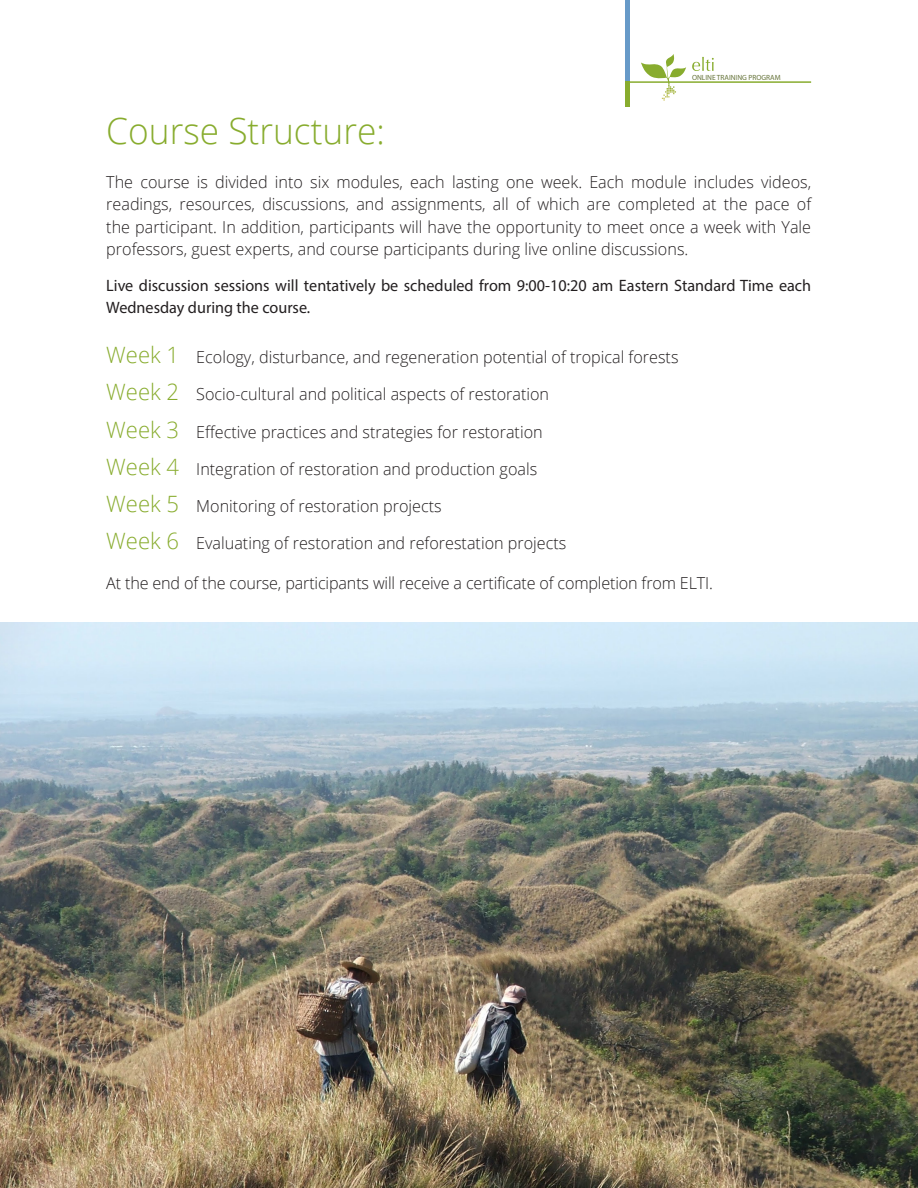
<style>
.page{position:relative;width:918px;height:1188px;background:#fff}
.page>*{position:absolute;margin:0;border:0;box-sizing:border-box;transform-origin:0 0}
.no_indent{font:300 36px "Open Sans";color:#88ac2e}
.no_indent-2{font:300 16.5px/22.5px "Open Sans";color:#231f20;text-align:justify}
.no_indent-3{font:16.5px/22.5px "Myriad Pro";color:#231f20}
.no_indent-4{font:7.5px "Myriad Pro";color:#657339}
.s1{font-size:22.5px;color:#88ac2e}
</style>
<div class="page">
<hr style="left:625px;top:81px;width:186px;height:2px;background:#88ac2e">
<hr style="left:625px;top:0;width:4px;height:82px;background:#679ac8">
<hr style="left:625px;top:81px;width:4px;height:25px;background:#88ac2e">
<svg style="left:692px;top:57px;width:22px;height:14px"></svg>
<svg style="left:641px;top:54px;width:45px;height:47px"></svg>
<img style="left:0;top:622px;width:918px;height:566px">
<p class="no_indent-4" style="left:692px;top:72px;width:90px">ONLINE TRAINING PROGRAM</p>
<p class="no_indent" style="left:106px;top:106px;width:280px">Course Structure:</p>
<p class="no_indent-2" style="left:106px;top:170px;width:706px">The course is divided into six modules, each lasting one week. Each module includes videos, readings, resources, discussions, and assignments, all of which are completed at the pace of the participant. In addition, participants will have the opportunity to meet once a week with Yale professors, guest experts, and course participants during live online discussions.</p>
<p class="no_indent-3" style="left:106px;top:274px;width:706px">Live discussion sessions will tentatively be scheduled from 9:00-10:20 am Eastern Standard Time each<br>Wednesday during the course.</p>
<p class="no_indent-2" style="left:106px;top:345px;width:574px"><span class="s1">Week 1</span> Ecology, disturbance, and regeneration potential of tropical forests</p>
<p class="no_indent-2" style="left:106px;top:383px;width:444px"><span class="s1">Week 2</span> Socio-cultural and political aspects of restoration</p>
<p class="no_indent-2" style="left:106px;top:420px;width:438px"><span class="s1">Week 3</span> Effective practices and strategies for restoration</p>
<p class="no_indent-2" style="left:106px;top:457px;width:432px"><span class="s1">Week 4</span> Integration of restoration and production goals</p>
<p class="no_indent-2" style="left:106px;top:494px;width:337px"><span class="s1">Week 5</span> Monitoring of restoration projects</p>
<p class="no_indent-2" style="left:106px;top:532px;width:462px"><span class="s1">Week 6</span> Evaluating of restoration and reforestation projects</p>
<p class="no_indent-2" style="left:106px;top:571px;width:608px">At the end of the course, participants will receive a certificate of completion from ELTI.</p>
</div>
